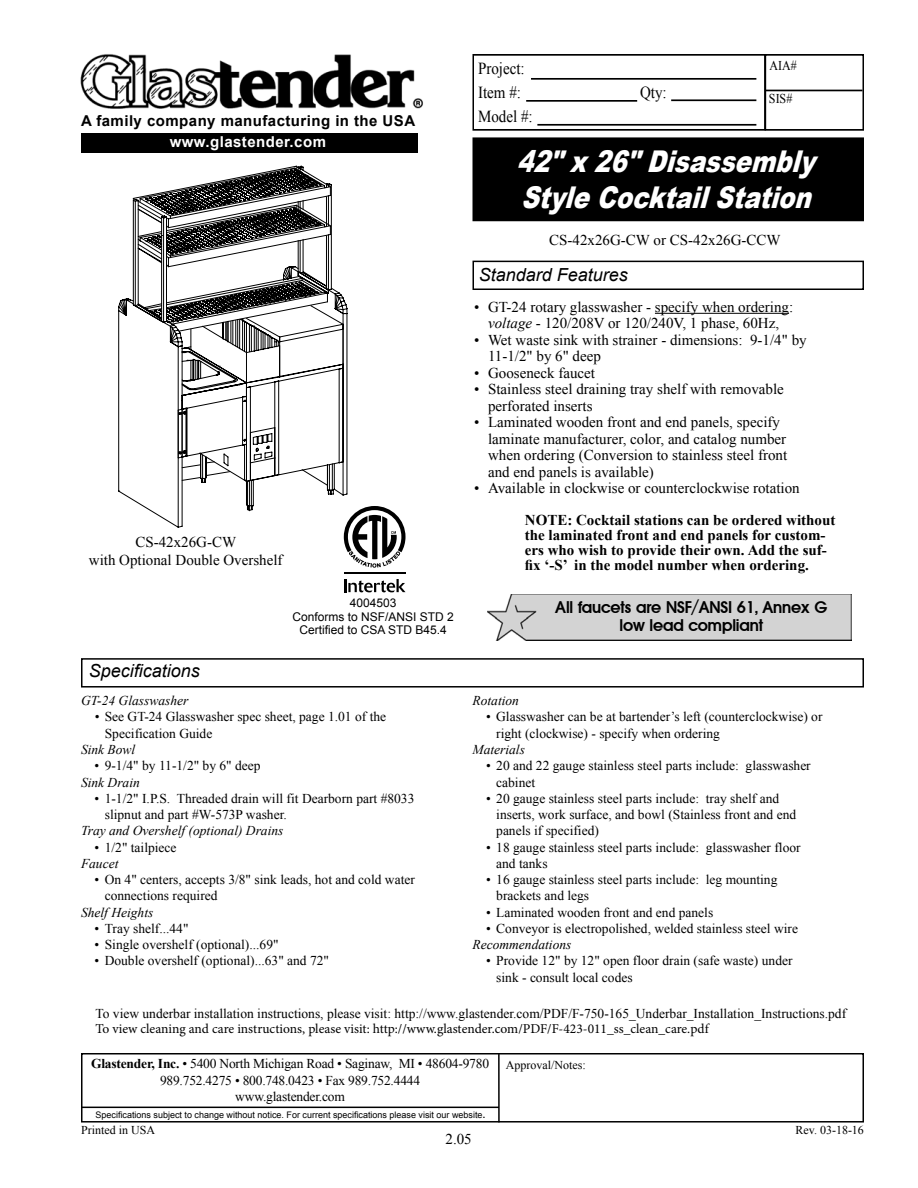
<style>
.page{position:relative;width:918px;height:1188px;background:#fff}
.page>*{position:absolute;margin:0;border:0;box-sizing:border-box;transform-origin:0 0}
.t1{font:italic 900 30px/36px "Arial";color:#fff;scale:.81 1}
.t2{font:italic 18px "Arial";color:#000}
.t3{font:16.8px/23.5px "Times New Roman";color:#000;scale:.89 1}
.t4{font:500 16.5px/18px "Avantage";color:#000;text-align:center}
.t5{font:15px/16.5px "Times New Roman";color:#000}
.t6{font:700 15px/15px "Times New Roman";color:#000}
.t7{font:700 15px "Arial";letter-spacing:.03em;color:#000}
.t8{font:700 15px "Arial";letter-spacing:.03em;color:#fff}
.t9{font:13.5px/16.2px "Times New Roman";color:#000}
.t10{font:italic 13.5px "Times New Roman";color:#000}
.t11{font:13.5px "Minion Pro";color:#000}
.t12{font:13.5px "Times New Roman";color:#000;scale:.89 1}
.t13{font:12px/13.5px "Arial";color:#000;text-align:center}
.t14{font:12px "Times New Roman";color:#000}
.t15{font:9px "Arial";color:#000}
.s1{font-style:italic}
.s2{font-weight:700}
</style>
<div class="page">
<div style="left:473px;top:138px;width:390px;height:82px;background:#000"></div>
<div style="left:472px;top:137px;width:392px;height:84px;border:2px solid #000"></div>
<div style="left:81px;top:1053px;width:783px;height:70px;border:2px solid #000"></div>
<hr style="left:498px;top:1054px;width:2px;height:68px;background:#000">
<hr style="left:81px;top:1107px;width:418px;height:1px;background:#000">
<div style="left:472px;top:54px;width:294px;height:77px;border:2px solid #000"></div>
<hr style="left:531px;top:78px;width:225px;height:2px;background:#000">
<hr style="left:526px;top:100px;width:111px;height:2px;background:#000">
<hr style="left:671px;top:99px;width:85px;height:2px;background:#000">
<hr style="left:537px;top:124px;width:219px;height:2px;background:#000">
<div style="left:765px;top:54px;width:99px;height:77px;border:2px solid #000"></div>
<hr style="left:765px;top:90px;width:97px;height:1px;background:#000">
<div style="left:81px;top:658px;width:783px;height:30px;border:2px solid #000"></div>
<img style="left:80px;top:54px;width:343px;height:55px">
<div style="left:81px;top:133px;width:336px;height:20px;background:#000"></div>
<hr style="left:655px;top:313px;width:134px;height:1px;background:#000">
<div style="left:472px;top:261px;width:392px;height:29px;border:2px solid #000"></div>
<svg style="left:119px;top:299px;width:228px;height:229px"></svg>
<svg style="left:133px;top:492px;width:202px;height:20px"></svg>
<svg style="left:118px;top:166px;width:226px;height:326px"></svg>
<img style="left:488px;top:594px;width:364px;height:46px">
<svg style="left:344px;top:579px;width:62px;height:13px"></svg>
<hr style="left:344px;top:572px;width:62px;height:2px;background:#000">
<svg style="left:344px;top:506px;width:62px;height:62px"></svg>
<p class="t7" style="left:81px;top:110px;width:336px">A family company manufacturing in the USA</p>
<p class="t8" style="left:170px;top:131px;width:158px">www.glastender.com</p>
<p class="t5" style="left:89px;top:533px;width:195px;line-height:18px;text-align:center">CS-42x26G-CW<br>with Optional Double Overshelf</p>
<h2 class="t2" style="left:89px;top:659px;width:113px">Specifications</h2>
<p class="t13" style="left:292px;top:596px;width:163px">4004503<br>Conforms to NSF/ANSI STD 2<br>Certified to CSA STD B45.4</p>
<p class="t10" style="left:81px;top:691px;width:109px">GT-24 Glasswasher</p>
<p class="t9" style="left:105px;top:709px;width:283px;text-indent:-10px"><span class="s1">•</span> See GT-24 Glasswasher spec sheet, page 1.01 of the<br>Specification Guide</p>
<p class="t10" style="left:81px;top:740px;width:56px">Sink Bowl</p>
<p class="t9" style="left:94px;top:757px;width:168px">• 9-1/4" by 11-1/2" by 6" deep</p>
<p class="t10" style="left:81px;top:773px;width:60px">Sink Drain</p>
<p class="t9" style="left:105px;top:790px;width:311px;text-indent:-10px">• 1-1/2" I.P.S. Threaded drain will fit Dearborn part #8033 slipnut and part #W-573P washer.</p>
<p class="t10" style="left:81px;top:822px;width:204px">Tray and Overshelf (optional) Drains</p>
<p class="t9" style="left:94px;top:839px;width:84px">• 1/2" tailpiece</p>
<p class="t10" style="left:81px;top:854px;width:39px">Faucet</p>
<p class="t9" style="left:105px;top:871px;width:312px;text-indent:-10px">• On 4" centers, accepts 3/8" sink leads, hot and cold water connections required</p>
<p class="t10" style="left:81px;top:903px;width:74px">Shelf Heights</p>
<p class="t9" style="left:94px;top:920px;width:96px">• Tray shelf...44"</p>
<p class="t9" style="left:94px;top:936px;width:186px">• Single overshelf (optional)...69"</p>
<p class="t9" style="left:94px;top:953px;width:236px">• Double overshelf (optional)...63" and 72"</p>
<p class="t3" style="left:478px;top:57px;width:54px">Project:<br>Item #:</p>
<p class="t3" style="left:478px;top:104px;width:63px">Model #:</p>
<p class="t3" style="left:640px;top:80px;width:31px">Qty:</p>
<p class="t12" style="left:770px;top:56px;width:32px">AIA#</p>
<p class="t12" style="left:769px;top:90px;width:28px">SIS#</p>
<h1 class="t1" style="left:517px;top:142px;width:382px">42"x26"Disassembly<br>StyleCocktailStation</h1>
<p class="t5" style="left:549px;top:231px;width:233px">CS-42x26G-CW or CS-42x26G-CCW</p>
<h2 class="t2" style="left:479px;top:263px;width:151px">Standard Features</h2>
<p class="t5" style="left:474px;top:298px;width:321px;text-align:center">• GT-24 rotary glasswasher - specify when ordering: <span class="s1">voltage</span> - 120/208V or 120/240V, 1 phase, 60Hz,</p>
<p class="t5" style="left:488px;top:331px;width:320px;text-indent:-14px">• Wet waste sink with strainer - dimensions: 9-1/4" by<br>11-1/2" by 6" deep</p>
<p class="t5" style="left:474px;top:364px;width:123px">• Gooseneck faucet</p>
<p class="t5" style="left:488px;top:381px;width:297px;text-indent:-14px">• Stainless steel draining tray shelf with removable perforated inserts</p>
<p class="t5" style="left:488px;top:414px;width:301px;text-indent:-14px">• Laminated wooden front and end panels, specify laminate manufacturer, color, and catalog number when ordering (Conversion to stainless steel front and end panels is available)</p>
<p class="t5" style="left:474px;top:480px;width:327px">• Available in clockwise or counterclockwise rotation</p>
<p class="t6" style="left:525px;top:512px;width:312px">NOTE: Cocktail stations can be ordered without the laminated front and end panels for custom&shy;ers who wish to provide their own. Add the suf&shy;fix ‘-S’ in the model number when ordering.</p>
<p class="t4" style="left:555px;top:598px;width:273px">All faucets are NSF/ANSI 61, Annex G low lead compliant</p>
<p class="t10" style="left:472px;top:691px;width:48px">Rotation</p>
<p class="t9" style="left:496px;top:709px;width:328px;text-indent:-10px">• Glasswasher can be at bartender’s left (counterclockwise) or right (clockwise) - specify when ordering</p>
<p class="t10" style="left:472px;top:740px;width:54px">Materials</p>
<p class="t9" style="left:496px;top:757px;width:316px;text-indent:-10px">• 20 and 22 gauge stainless steel parts include: glasswasher cabinet</p>
<p class="t9" style="left:496px;top:790px;width:301px;text-indent:-10px">• 20 gauge stainless steel parts include: tray shelf and inserts, work surface, and bowl (Stainless front and end panels if specified)</p>
<p class="t9" style="left:496px;top:839px;width:306px;text-indent:-10px">• 18 gauge stainless steel parts include: glasswasher floor and tanks</p>
<p class="t9" style="left:496px;top:871px;width:283px;text-indent:-10px">• 16 gauge stainless steel parts include: leg mounting brackets and legs</p>
<p class="t9" style="left:486px;top:904px;width:229px">• Laminated wooden front and end panels</p>
<p class="t9" style="left:486px;top:920px;width:314px">• Conveyor is electropolished, welded stainless steel wire</p>
<p class="t10" style="left:472px;top:935px;width:100px">Recommendations</p>
<p class="t9" style="left:496px;top:953px;width:298px;text-indent:-10px">• Provide 12" by 12" open floor drain (safe waste) under sink - consult local codes</p>
<p class="t9" style="left:96px;top:1005px;width:752px">To view underbar installation instructions, please visit: http://www.glastender.com/PDF/F-750-165_Underbar_Installation_Instructions.pdf</p>
<p class="t11" style="left:96px;top:1019px;width:615px">To view cleaning and care instructions, please visit: http://www.glastender.com/PDF/F-423-011_ss_clean_care.pdf</p>
<p class="t9" style="left:91px;top:1056px;width:399px;text-align:center"><span class="s2">Glastender, Inc.</span> • 5400 North Michigan Road • Saginaw, MI • 48604-9780<br>989.752.4275 • 800.748.0423 • Fax 989.752.4444<br>www.glastender.com</p>
<p class="t14" style="left:506px;top:1057px;width:81px">Approval/Notes:</p>
<p class="t15" style="left:96px;top:1108px;width:391px">Specifications subject to change without notice. For current specifications please visit our website<span class="s2">.</span></p>
<p class="t14" style="left:81px;top:1122px;width:76px">Printed in USA</p>
<p class="t5" style="left:446px;top:1131px;width:28px">2.05</p>
<p class="t14" style="left:795px;top:1122px;width:70px">Rev. 03-18-16</p>
</div>
